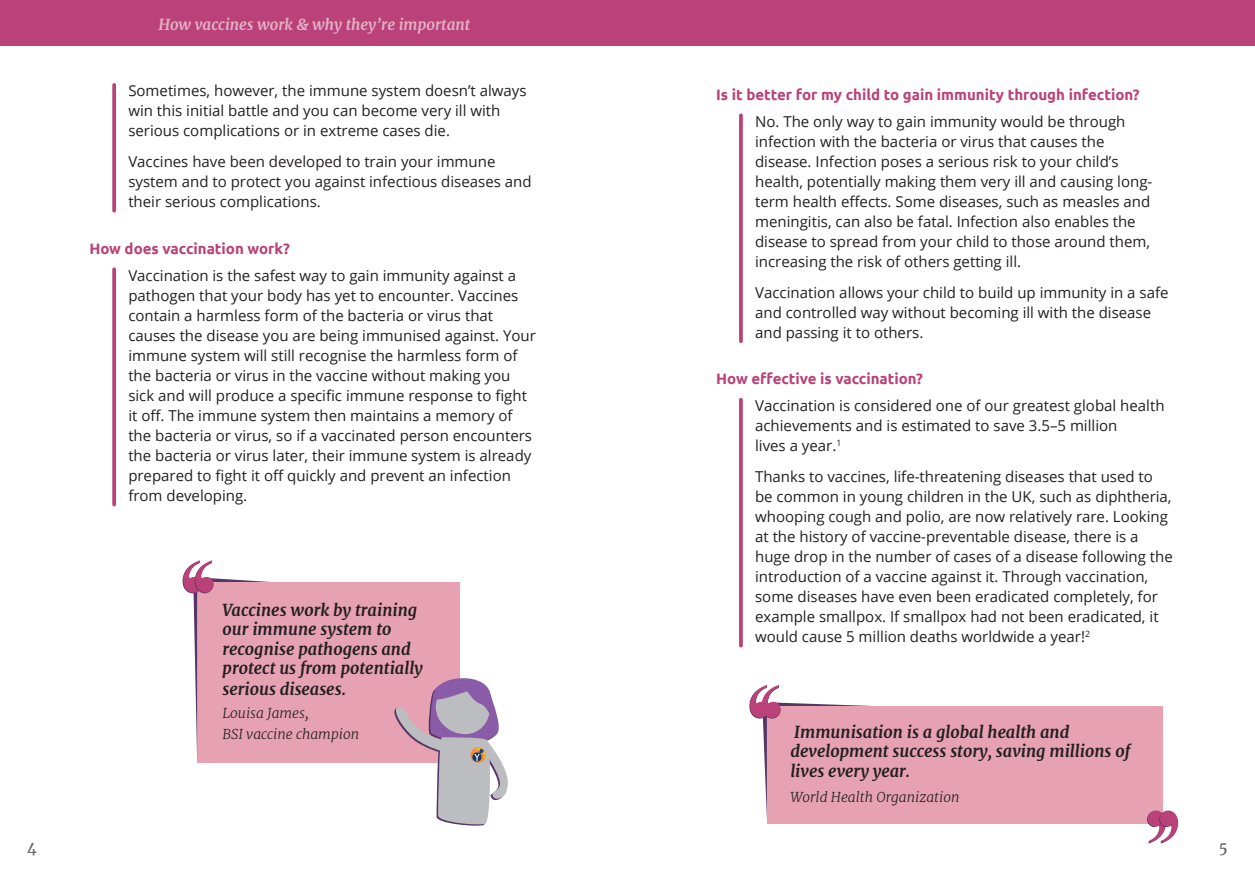
<style>
.page{position:relative;width:1255px;height:883px;background:#fff}
.page>*{position:absolute;margin:0;border:0;box-sizing:border-box;transform-origin:0 0}
.t1{font:italic 700 16.25px/19.5px "Merriweather";color:#231f20}
.Body_-_pink_line_lef{font:15px/20px "Open Sans";color:#231f20}
.t2{font:700 15px "Ubuntu";color:#ba4279}
.t3{font:italic 700 15px "Merriweather";color:#fff}
.t4{font:15px "Merriweather";color:#636366}
.t5{font:italic 300 13.75px "Merriweather";color:#231f20}
</style>
<div class="page">
<div style="left:0;top:0;width:1254px;height:45px;background:#ba4279"></div>
<div style="left:197px;top:582px;width:263px;height:180px;background:#e6a1b3"></div>
<svg style="left:182px;top:560px;width:88px;height:197px"></svg>
<svg style="left:393px;top:678px;width:115px;height:148px"></svg>
<svg style="left:112px;top:85px;width:4px;height:126px"></svg>
<svg style="left:112px;top:269px;width:4px;height:235px"></svg>
<hr style="left:739px;top:115px;width:3px;height:226px;background:#ba4279">
<hr style="left:739px;top:399px;width:3px;height:246px;background:#ba4279">
<div style="left:767px;top:705px;width:395px;height:118px;background:#e6a1b3"></div>
<svg style="left:749px;top:685px;width:146px;height:134px"></svg>
<svg style="left:1146px;top:810px;width:32px;height:33px"></svg>
<p class="t4" style="left:27px;top:837px;width:11px">4</p>
<p class="t3" style="left:158px;top:15px;width:313px">How vaccines work &amp; why they’re important</p>
<p class="Body_-_pink_line_lef" style="left:128px;top:81px;width:400px">Sometimes, however, the immune system doesn’t always win this initial battle and you can become very ill with serious complications or in extreme cases die.</p>
<p class="Body_-_pink_line_lef" style="left:128px;top:151px;width:405px">Vaccines have been developed to train your immune system and to protect you against infectious diseases and their serious complications.</p>
<p class="t2" style="left:89px;top:239px;width:202px">How does vaccination work?</p>
<p class="Body_-_pink_line_lef" style="left:128px;top:265px;width:409px">Vaccination is the safest way to gain immunity against a pathogen that your body has yet to encounter. Vaccines contain a harmless form of the bacteria or virus that causes the disease you are being immunised against. Your immune system will still recognise the harmless form of the bacteria or virus in the vaccine without making you sick and will produce a specific immune response to fight it off. The immune system then maintains a memory of the bacteria or virus, so if a vaccinated person encounters the bacteria or virus later, their immune system is already prepared to fight it off quickly and prevent an infection from developing.</p>
<p class="t1" style="left:222px;top:600px;width:202px">Vaccines work by training our immune system to recognise pathogens and protect us from potentially</p>
<p class="t1" style="left:222px;top:679px;width:125px">serious diseases.</p>
<p class="t5" style="left:222px;top:704px;width:88px">Louisa James,</p>
<p class="t5" style="left:222px;top:725px;width:138px">BSI vaccine champion</p>
<p class="t2" style="left:716px;top:85px;width:425px">Is it better for my child to gain immunity through infection?</p>
<p class="Body_-_pink_line_lef" style="left:755px;top:111px;width:399px">No. The only way to gain immunity would be through infection with the bacteria or virus that causes the disease. Infection poses a serious risk to your child’s health, potentially making them very ill and causing long&shy;term health effects. Some diseases, such as measles and meningitis, can also be fatal. Infection also enables the disease to spread from your child to those around them, increasing the risk of others getting ill.</p>
<p class="Body_-_pink_line_lef" style="left:755px;top:282px;width:415px">Vaccination allows your child to build up immunity in a safe and controlled way without becoming ill with the disease and passing it to others.</p>
<p class="t2" style="left:716px;top:369px;width:208px">How effective is vaccination?</p>
<p class="Body_-_pink_line_lef" style="left:755px;top:395px;width:411px">Vaccination is considered one of our greatest global health achievements and is estimated to save 3.5–5 million<br>lives a year.<sup>1</sup></p>
<p class="Body_-_pink_line_lef" style="left:755px;top:466px;width:419px">Thanks to vaccines, life-threatening diseases that used to be common in young children in the UK, such as diphtheria, whooping cough and polio, are now relatively rare. Looking at the history of vaccine-preventable disease, there is a huge drop in the number of cases of a disease following the introduction of a vaccine against it. Through vaccination, some diseases have even been eradicated completely, for example smallpox. If smallpox had not been eradicated, it would cause 5 million deaths worldwide a year!<sup>2</sup></p>
<p class="t1" style="left:790px;top:722px;width:341px">Immunisation is a global health and development success story, saving millions of lives every year.</p>
<p class="t5" style="left:790px;top:788px;width:171px">World Health Organization</p>
<p class="t4" style="left:1218px;top:837px;width:10px">5</p>
</div>
